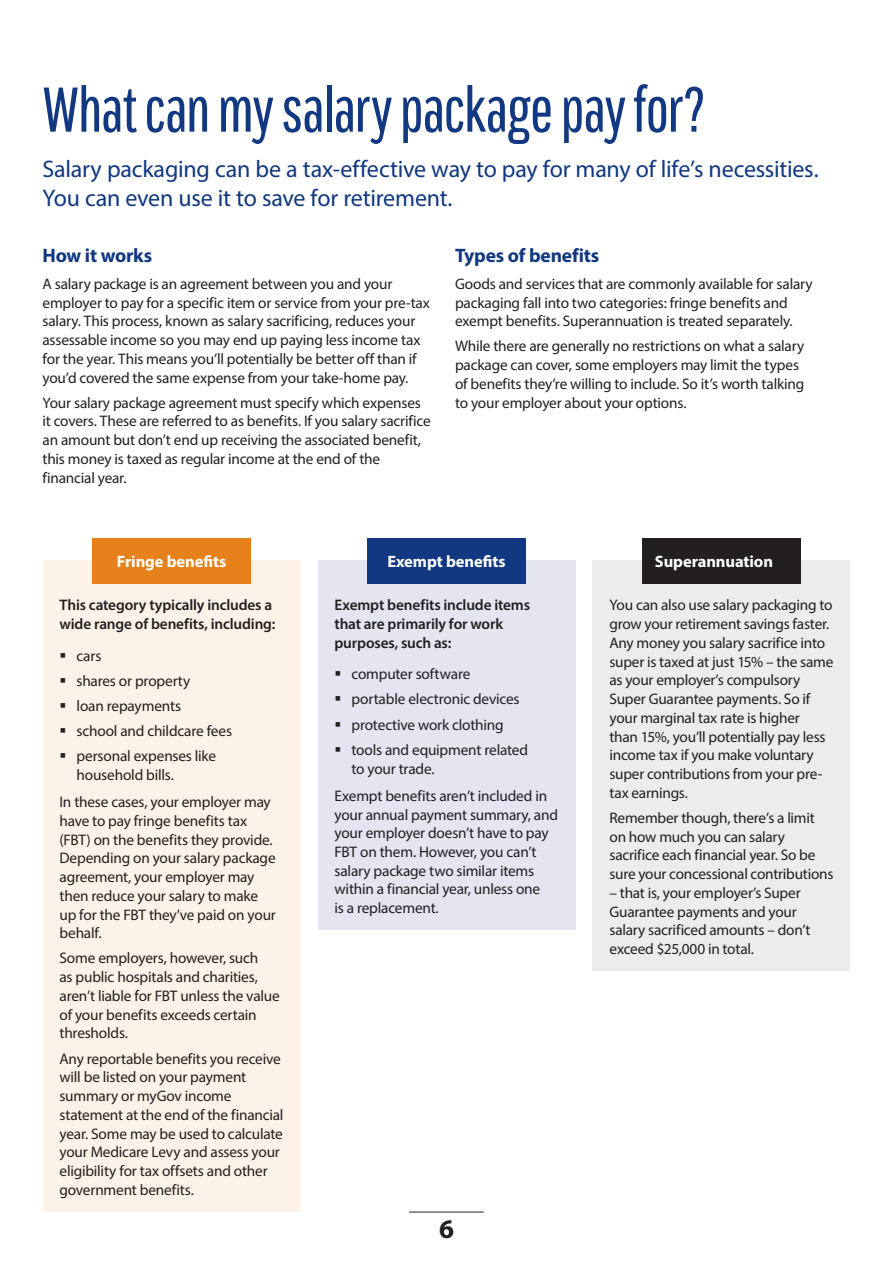
<style>
.page{position:relative;width:893px;height:1263px;background:#fff}
.page>*{position:absolute;margin:0;border:0;box-sizing:border-box;transform-origin:0 0}
.t1{font:63px "Pathway Gothic One";letter-spacing:-.03em;color:#113880}
.t2{font:700 27px "Myriad Pro";color:#231f20}
.t3{font:24px/28.5px "Myriad Pro";letter-spacing:-.01em;color:#113880}
.t4{font:700 19.5px "Myriad Pro";letter-spacing:-.01em;color:#113880}
.t5{font:700 16.5px "Myriad Pro";letter-spacing:-.005em;color:#fff}
.t6{font:15.3px/18.8px "Myriad Pro";letter-spacing:-.015em;color:#231f20}
.t7{font:600 15.3px/18.8px "Myriad Pro";letter-spacing:-.01em;color:#231f20}
</style>
<div class="page">
<hr style="left:409px;top:1212px;width:75px;height:1px;background:#231f20">
<div style="left:43px;top:561px;width:257px;height:651px;background:#fcf2e7"></div>
<div style="left:92px;top:538px;width:159px;height:45px;background:#e6811b"></div>
<div style="left:317px;top:561px;width:258px;height:369px;background:#e4e5f0"></div>
<div style="left:592px;top:561px;width:258px;height:410px;background:#ececee"></div>
<div style="left:367px;top:538px;width:159px;height:45px;background:#113880"></div>
<div style="left:642px;top:538px;width:159px;height:45px;background:#231f20"></div>
<h1 class="t1" style="left:43px;top:72px;width:665px">What can my salary package pay for?</h1>
<h3 class="t3" style="left:43px;top:154px;width:778px">Salary packaging can be a tax-effective way to pay for many of life’s necessities.<br>You can even use it to save for retirement.</h3>
<p class="t4" style="left:43px;top:242px;width:111px">How it works</p>
<p class="t6" style="left:43px;top:274px;width:389px">A salary package is an agreement between you and your employer to pay for a specific item or service from your pre-tax salary. This process, known as salary sacrificing, reduces your assessable income so you may end up paying less income tax for the year. This means you’ll potentially be better off than if you’d covered the same expense from your take-home pay.</p>
<p class="t6" style="left:43px;top:393px;width:390px">Your salary package agreement must specify which expenses it covers. These are referred to as benefits. If you salary sacrifice an amount but don’t end up receiving the associated benefit, this money is taxed as regular income at the end of the financial year.</p>
<p class="t4" style="left:455px;top:242px;width:146px">Types of benefits</p>
<p class="t6" style="left:455px;top:274px;width:359px">Goods and services that are commonly available for salary packaging fall into two categories: fringe benefits and exempt benefits. Superannuation is treated separately.</p>
<p class="t6" style="left:455px;top:337px;width:351px">While there are generally no restrictions on what a salary package can cover, some employers may limit the types of benefits they’re willing to include. So it’s worth talking to your employer about your options.</p>
<p class="t5" style="left:117px;top:550px;width:111px">Fringe benefits</p>
<p class="t7" style="left:60px;top:595px;width:217px">This category typically includes a wide range of benefits, including:</p>
<p class="t6" style="left:60px;top:646px;width:43px">▪ cars</p>
<p class="t6" style="left:60px;top:671px;width:132px">▪ shares or property</p>
<p class="t6" style="left:60px;top:696px;width:123px">▪ loan repayments</p>
<p class="t6" style="left:60px;top:721px;width:174px">▪ school and childcare fees</p>
<p class="t6" style="left:77px;top:746px;width:141px;text-indent:-17px">▪ personal expenses like household bills.</p>
<p class="t6" style="left:60px;top:792px;width:218px">In these cases, your employer may have to pay fringe benefits tax (FBT) on the benefits they provide.<br>Depending on your salary package agreement, your employer may then reduce your salary to make up for the FBT they’ve paid on your behalf.</p>
<p class="t6" style="left:60px;top:949px;width:222px">Some employers, however, such<br>as public hospitals and charities, aren’t liable for FBT unless the value of your benefits exceeds certain thresholds.</p>
<p class="t6" style="left:60px;top:1049px;width:225px">Any reportable benefits you receive will be listed on your payment summary or myGov income statement at the end of the financial year. Some may be used to calculate your Medicare Levy and assess your eligibility for tax offsets and other government benefits.</p>
<p class="t5" style="left:387px;top:550px;width:120px">Exempt benefits</p>
<p class="t5" style="left:655px;top:550px;width:120px">Superannuation</p>
<p class="t7" style="left:334px;top:595px;width:197px">Exempt benefits include items that are primarily for work purposes, such as:</p>
<p class="t6" style="left:334px;top:665px;width:137px">▪ computer software</p>
<p class="t6" style="left:334px;top:690px;width:187px">▪ portable electronic devices</p>
<p class="t6" style="left:334px;top:715px;width:171px">▪ protective work clothing</p>
<p class="t6" style="left:351px;top:740px;width:178px;text-indent:-17px">▪ tools and equipment related to your trade.</p>
<p class="t6" style="left:334px;top:786px;width:225px">Exempt benefits aren’t included in your annual payment summary, and your employer doesn’t have to pay<br>FBT on them. However, you can’t salary package two similar items within a financial year, unless one<br>is a replacement.</p>
<p class="t6" style="left:609px;top:596px;width:225px">You can also use salary packaging to grow your retirement savings faster.<br>Any money you salary sacrifice into super is taxed at just 15% – the same as your employer’s compulsory<br>Super Guarantee payments. So if your marginal tax rate is higher<br>than 15%, you’ll potentially pay less income tax if you make voluntary super contributions from your pre&shy;tax earnings.</p>
<p class="t6" style="left:609px;top:808px;width:225px">Remember though, there’s a limit on how much you can salary sacrifice each financial year. So be sure your concessional contributions</p>
<p class="t6" style="left:609px;top:883px;width:203px">– that is, your employer’s Super<br>Guarantee payments and your salary sacrificed amounts – don’t exceed $25,000 in total.</p>
<h2 class="t2" style="left:439px;top:1211px;width:16px">6</h2>
</div>
